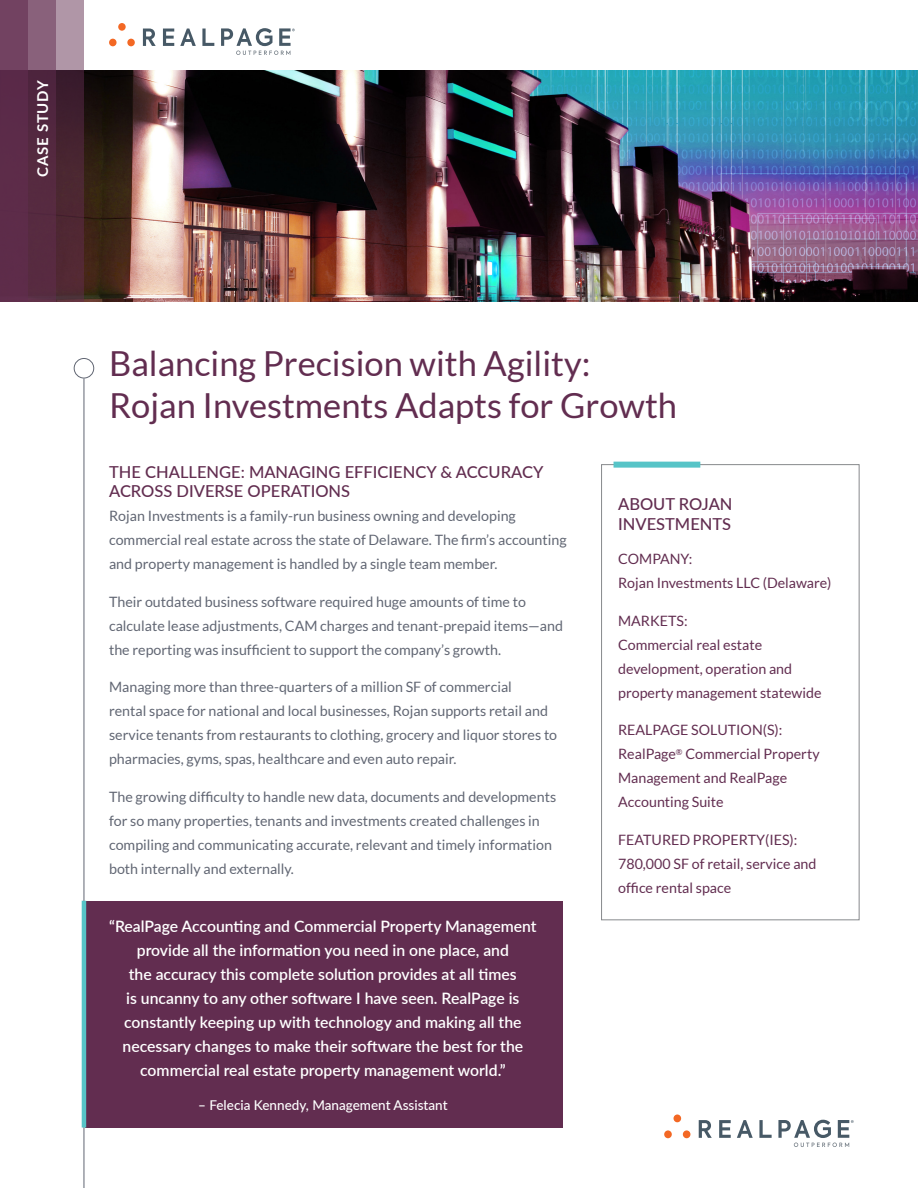
<style>
.page{position:relative;width:918px;height:1188px;background:#fff}
.page>*{position:absolute;margin:0;border:0;box-sizing:border-box;transform-origin:0 0}
.Headline{font:34.5px/42px "Lato";color:#622d50}
.Section_Header_Wine{font:500 16.5px/19.5px "Lato";color:#622d50}
.quote_teal{font:600 15.75px/24px "Lato";color:#fff;text-align:center}
.Title_Tab_10pt_13_le{font:700 15px "Lato";letter-spacing:.05em;color:#fff}
.Body_Copy{font:14.25px/24px "Lato";color:#616673}
.Body_Copy-2{font:14.25px/24px "Lato";color:#622d50}
.Quote_name_teal{font:500 13.5px "Lato";color:#fff}
</style>
<div class="page">
<div style="left:674px;top:1115px;width:7px;height:7px;background:#f36824;border-radius:50%"></div>
<div style="left:664px;top:1130px;width:8px;height:8px;background:#f36824;border-radius:50%"></div>
<div style="left:683px;top:1130px;width:7px;height:8px;background:#f36824;border-radius:50%"></div>
<svg style="left:699px;top:1120px;width:13px;height:18px"></svg>
<svg style="left:719px;top:1120px;width:12px;height:18px"></svg>
<svg style="left:737px;top:1120px;width:16px;height:18px"></svg>
<svg style="left:759px;top:1120px;width:13px;height:18px"></svg>
<svg style="left:778px;top:1120px;width:76px;height:27px"></svg>
<div style="left:85px;top:901px;width:478px;height:227px;background:#622d50"></div>
<img style="left:84px;top:71px;width:834px;height:231px">
<div style="left:0;top:0;width:28px;height:302px;background:linear-gradient(to bottom,#6b3b5b,#572543)"></div>
<div style="left:601px;top:464px;width:259px;height:456px;border:1px solid #87898c"></div>
<div style="left:614px;top:462px;width:86px;height:6px;background:#57c4c7"></div>
<div style="left:74px;top:358px;width:20px;height:20px;border:1px solid #616673;border-radius:50%"></div>
<hr style="left:84px;top:379px;width:1px;height:809px;background:#616673">
<svg style="left:28px;top:0;width:28px;height:302px;background:#60354d"></svg>
<svg style="left:56px;top:0;width:28px;height:302px;background:#603e4c"></svg>
<div style="left:118px;top:23px;width:8px;height:8px;background:#f36824;border-radius:50%"></div>
<div style="left:109px;top:39px;width:8px;height:7px;background:#f36824;border-radius:50%"></div>
<div style="left:127px;top:39px;width:8px;height:7px;background:#f36824;border-radius:50%"></div>
<svg style="left:143px;top:29px;width:13px;height:17px"></svg>
<svg style="left:163px;top:29px;width:11px;height:17px"></svg>
<svg style="left:180px;top:29px;width:16px;height:17px"></svg>
<svg style="left:202px;top:29px;width:12px;height:17px"></svg>
<svg style="left:221px;top:28px;width:74px;height:27px"></svg>
<hr style="left:82px;top:901px;width:4px;height:227px;background:#57c4c7">
<p class="Title_Tab_10pt_13_le" style="left:32px;top:177px;width:98px;rotate:-90deg">CASE STUDY</p>
<p class="Headline" style="left:109px;top:342px;width:569px">Balancing Precision with Agility:<br>Rojan Investments Adapts for Growth</p>
<p class="Section_Header_Wine" style="left:109px;top:461px;width:436px">THE CHALLENGE: MANAGING EFFICIENCY &amp; ACCURACY<br>ACROSS DIVERSE OPERATIONS</p>
<p class="Body_Copy" style="left:109px;top:504px;width:459px">Rojan Investments is a family-run business owning and developing commercial real estate across the state of Delaware. The firm’s accounting and property management is handled by a single team member.</p>
<p class="Body_Copy" style="left:109px;top:590px;width:456px">Their outdated business software required huge amounts of time to calculate lease adjustments, CAM charges and tenant-prepaid items—and the reporting was insufficient to support the company’s growth.</p>
<p class="Body_Copy" style="left:109px;top:675px;width:450px">Managing more than three-quarters of a million SF of commercial<br>rental space for national and local businesses, Rojan supports retail and service tenants from restaurants to clothing, grocery and liquor stores to pharmacies, gyms, spas, healthcare and even auto repair.</p>
<p class="Body_Copy" style="left:109px;top:785px;width:449px">The growing difficulty to handle new data, documents and developments for so many properties, tenants and investments created challenges in compiling and communicating accurate, relevant and timely information both internally and externally.</p>
<p class="quote_teal" style="left:109px;top:913px;width:429px">“RealPage Accounting and Commercial Property Management provide all the information you need in one place, and<br>the accuracy this complete solution provides at all times<br>is uncanny to any other software I have seen. RealPage is constantly keeping up with technology and making all the necessary changes to make their software the best for the commercial real estate property management world.”</p>
<p class="Quote_name_teal" style="left:198px;top:1095px;width:251px">– Felecia Kennedy, Management Assistant</p>
<p class="Section_Header_Wine" style="left:618px;top:494px;width:116px">ABOUT ROJAN<br>INVESTMENTS</p>
<p class="Body_Copy-2" style="left:618px;top:547px;width:215px">COMPANY:<br>Rojan Investments LLC (Delaware)</p>
<p class="Body_Copy-2" style="left:618px;top:609px;width:205px">MARKETS:<br>Commercial real estate development, operation and property management statewide</p>
<p class="Body_Copy-2" style="left:618px;top:718px;width:203px">REALPAGE SOLUTION(S):<br>RealPage<sup>®</sup> Commercial Property<br>Management and RealPage<br>Accounting Suite</p>
<p class="Body_Copy-2" style="left:618px;top:828px;width:200px">FEATURED PROPERTY(IES):<br>780,000 SF of retail, service and office rental space</p>
</div>
